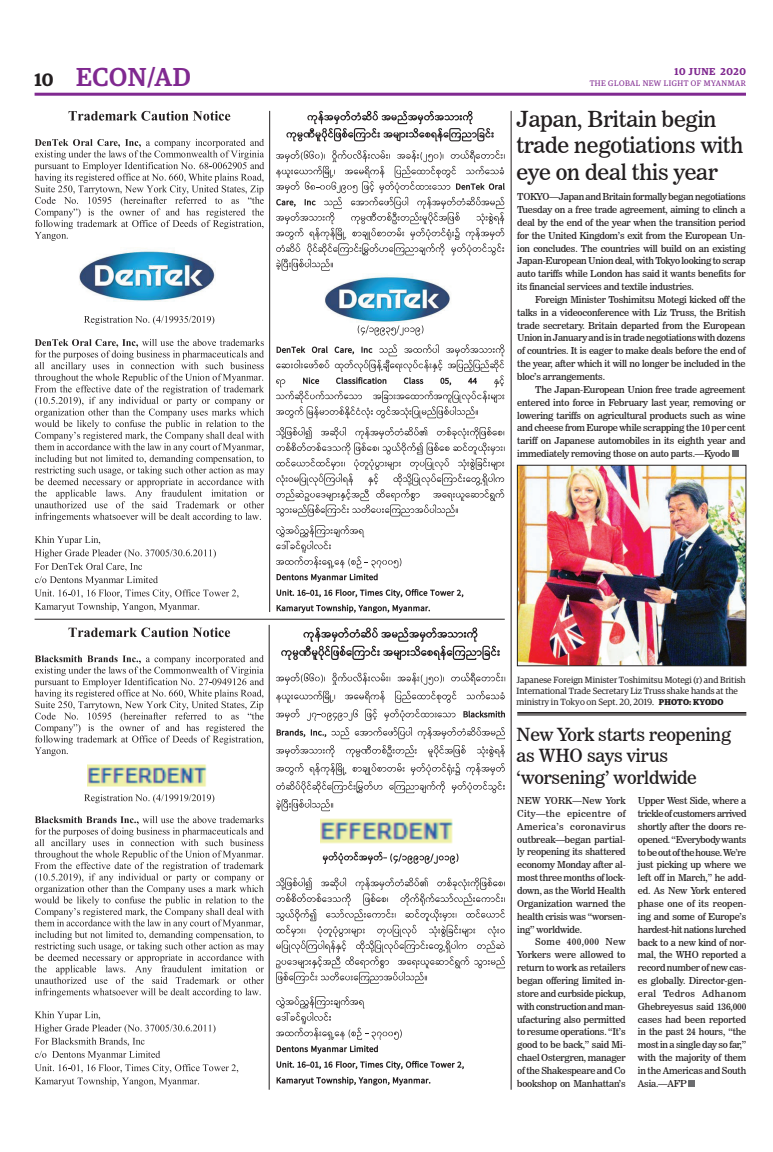
<style>
.page{position:relative;width:773px;height:1152px;background:#fff}
.page>*{position:absolute;margin:0;border:0;box-sizing:border-box;transform-origin:0 0}
.t1{font:500 26px "Guardian Egyp";letter-spacing:.02em;color:#802990}
.t2{font:22px/26.4px "News 706 BT Roman C";letter-spacing:-.01em;color:#231f20}
.t3{font:18px/21.6px "News 706 BT Roman C";letter-spacing:-.01em;color:#231f20}
.t4{font:600 10px "Guardian Egyp";letter-spacing:.06em;color:#802990}
.t5{font:9.5px/12.9px "News 706 BT Roman C";letter-spacing:-.02em;color:#231f20;text-align:justify}
.t6{font:9px/10.8px "Guardian Egyp";color:#231f20}
.t7{font:8px "Guardian Egyp";letter-spacing:.06em;color:#802990}
.s1{font-weight:600;font-size:18px;color:#231f20}
.s2{font-weight:700;font-size:8.5px}
</style>
<div class="page">
<hr style="left:35px;top:93px;width:711px;height:3px;background:#802990">
<svg style="left:68px;top:627px;width:162px;height:10px"></svg>
<svg style="left:35px;top:655px;width:229px;height:101px"></svg>
<svg style="left:84px;top:794px;width:130px;height:9px"></svg>
<svg style="left:35px;top:816px;width:229px;height:181px"></svg>
<svg style="left:35px;top:1011px;width:203px;height:75px"></svg>
<img style="left:87px;top:764px;width:120px;height:23px">
<svg style="left:281px;top:627px;width:219px;height:33px"></svg>
<svg style="left:276px;top:673px;width:49px;height:12px"></svg>
<svg style="left:332px;top:673px;width:58px;height:12px"></svg>
<svg style="left:397px;top:673px;width:47px;height:12px"></svg>
<svg style="left:451px;top:673px;width:54px;height:12px"></svg>
<svg style="left:276px;top:691px;width:59px;height:12px"></svg>
<svg style="left:345px;top:691px;width:39px;height:12px"></svg>
<svg style="left:395px;top:691px;width:61px;height:12px"></svg>
<svg style="left:466px;top:691px;width:38px;height:8px"></svg>
<svg style="left:276px;top:709px;width:23px;height:12px"></svg>
<svg style="left:307px;top:709px;width:51px;height:12px"></svg>
<svg style="left:365px;top:709px;width:12px;height:12px"></svg>
<svg style="left:384px;top:709px;width:71px;height:12px"></svg>
<svg style="left:463px;top:711px;width:42px;height:7px"></svg>
<svg style="left:276px;top:727px;width:73px;height:12px"></svg>
<svg style="left:355px;top:727px;width:150px;height:12px"></svg>
<svg style="left:276px;top:745px;width:58px;height:12px"></svg>
<svg style="left:346px;top:745px;width:70px;height:12px"></svg>
<svg style="left:428px;top:745px;width:37px;height:12px"></svg>
<svg style="left:477px;top:745px;width:27px;height:12px"></svg>
<svg style="left:276px;top:763px;width:27px;height:12px"></svg>
<svg style="left:309px;top:763px;width:37px;height:12px"></svg>
<svg style="left:352px;top:763px;width:52px;height:12px"></svg>
<svg style="left:411px;top:763px;width:49px;height:12px"></svg>
<svg style="left:466px;top:763px;width:39px;height:12px"></svg>
<svg style="left:276px;top:781px;width:106px;height:12px"></svg>
<svg style="left:389px;top:781px;width:56px;height:12px"></svg>
<svg style="left:452px;top:781px;width:53px;height:12px"></svg>
<svg style="left:276px;top:799px;width:57px;height:12px"></svg>
<svg style="left:323px;top:852px;width:135px;height:12px"></svg>
<svg style="left:276px;top:878px;width:229px;height:106px"></svg>
<svg style="left:276px;top:996px;width:126px;height:58px"></svg>
<svg style="left:276px;top:1061px;width:188px;height:9px"></svg>
<svg style="left:276px;top:1077px;width:154px;height:8px"></svg>
<img style="left:320px;top:818px;width:133px;height:26px">
<svg style="left:69px;top:111px;width:161px;height:10px"></svg>
<svg style="left:35px;top:139px;width:229px;height:102px"></svg>
<svg style="left:84px;top:316px;width:130px;height:9px"></svg>
<svg style="left:35px;top:339px;width:229px;height:183px"></svg>
<svg style="left:35px;top:536px;width:203px;height:76px"></svg>
<img style="left:79px;top:251px;width:137px;height:51px">
<svg style="left:286px;top:111px;width:207px;height:30px"></svg>
<svg style="left:276px;top:150px;width:228px;height:121px"></svg>
<svg style="left:358px;top:325px;width:65px;height:11px"></svg>
<svg style="left:276px;top:344px;width:228px;height:74px"></svg>
<svg style="left:276px;top:427px;width:228px;height:90px"></svg>
<svg style="left:276px;top:525px;width:125px;height:43px"></svg>
<svg style="left:276px;top:574px;width:101px;height:8px"></svg>
<svg style="left:276px;top:589px;width:187px;height:9px"></svg>
<svg style="left:276px;top:605px;width:154px;height:8px"></svg>
<img style="left:325px;top:276px;width:125px;height:46px">
<hr style="left:35px;top:619px;width:469px;height:1px;background:#231f20">
<hr style="left:269px;top:111px;width:1px;height:501px;background:#231f20">
<hr style="left:269px;top:625px;width:1px;height:465px;background:#231f20">
<hr style="left:511px;top:111px;width:1px;height:979px;background:#231f20">
<svg style="left:732px;top:451px;width:6px;height:6px"></svg>
<img style="left:519px;top:467px;width:225px;height:197px">
<div style="left:517px;top:465px;width:229px;height:201px;border:1px solid #231f20"></div>
<div style="left:688px;top:1080px;width:7px;height:7px;background:#6c6d70"></div>
<hr style="left:517px;top:712px;width:229px;height:1px;background:#231f20">
<hr style="left:517px;top:714px;width:229px;height:1px;background:#231f20">
<hr style="left:517px;top:715px;width:229px;height:1px;background:#231f20">
<h1 class="t1" style="left:35px;top:59px;width:158px"><span class="s1">10</span> ECON/AD</h1>
<p class="t4" style="left:674px;top:64px;width:73px">10 JUNE 2020</p>
<p class="t7" style="left:589px;top:78px;width:158px">THE GLOBAL NEW LIGHT OF MYANMAR</p>
<h2 class="t2" style="left:516px;top:106px;width:228px">Japan, Britain begin trade negotiations with eye on deal this year</h2>
<p class="t5" style="left:517px;top:190px;width:230px">TOKYO—Japan and Britain formally began negotiations Tuesday on a free trade agreement, aiming to clinch a deal by the end of the year when the transition period for the United Kingdom’s exit from the European Un&shy;ion concludes. The countries will build on an existing Japan-European Union deal, with Tokyo looking to scrap auto tariffs while London has said it wants benefits for its financial services and textile industries.</p>
<p class="t5" style="left:517px;top:293px;width:230px;text-indent:18px">Foreign Minister Toshimitsu Motegi kicked off the talks in a videoconference with Liz Truss, the British trade secretary. Britain departed from the European Union in January and is in trade negotiations with dozens of countries. It is eager to make deals before the end of the year, after which it will no longer be included in the bloc’s arrangements.</p>
<p class="t5" style="left:517px;top:383px;width:230px;text-indent:18px">The Japan-European Union free trade agreement entered into force in February last year, removing or lowering tariffs on agricultural products such as wine and cheese from Europe while scrapping the 10 per cent tariff on Japanese automobiles in its eighth year and immediately removing those on auto parts.—Kyodo</p>
<p class="t6" style="left:516px;top:674px;width:231px">Japanese Foreign Minister Toshimitsu Motegi (r) and British<br>International Trade Secretary Liz Truss shake hands at the ministry in Tokyo on Sept. 20, 2019. <span class="s2">PHOTO: KYODO</span></p>
<h3 class="t3" style="left:516px;top:724px;width:216px">New York starts reopening as WHO says virus ‘worsening’ worldwide</h3>
<p class="t5" style="left:517px;top:794px;width:110px">NEW YORK—New York City—the epicentre of America’s coronavirus outbreak—began partial&shy;ly reopening its shattered economy Monday after al&shy;most three months of lock&shy;down, as the World Health Organization warned the health crisis was “worsen&shy;ing” worldwide.</p>
<p class="t5" style="left:517px;top:936px;width:110px;text-indent:18px">Some 400,000 New Yorkers were allowed to return to work as retailers began offering limited in&shy;store and curbside pickup, with construction and man&shy;ufacturing also permitted to resume operations. “It’s good to be back,” said Mi&shy;chael Ostergren, manager of the Shakespeare and Co bookshop on Manhattan’s</p>
<p class="t5" style="left:638px;top:794px;width:110px">Upper West Side, where a trickle of customers arrived shortly after the doors re&shy;opened. “Everybody wants to be out of the house. We’re just picking up where we left off in March,” he add&shy;ed. As New York entered phase one of its reopen&shy;ing and some of Europe’s hardest-hit nations lurched back to a new kind of nor&shy;mal, the WHO reported a record number of new cas&shy;es globally. Director-gen&shy;eral Tedros Adhanom Ghebreyesus said 136,000 cases had been reported in the past 24 hours, “the most in a single day so far,” with the majority of them in the Americas and South Asia.—AFP</p>
</div>
